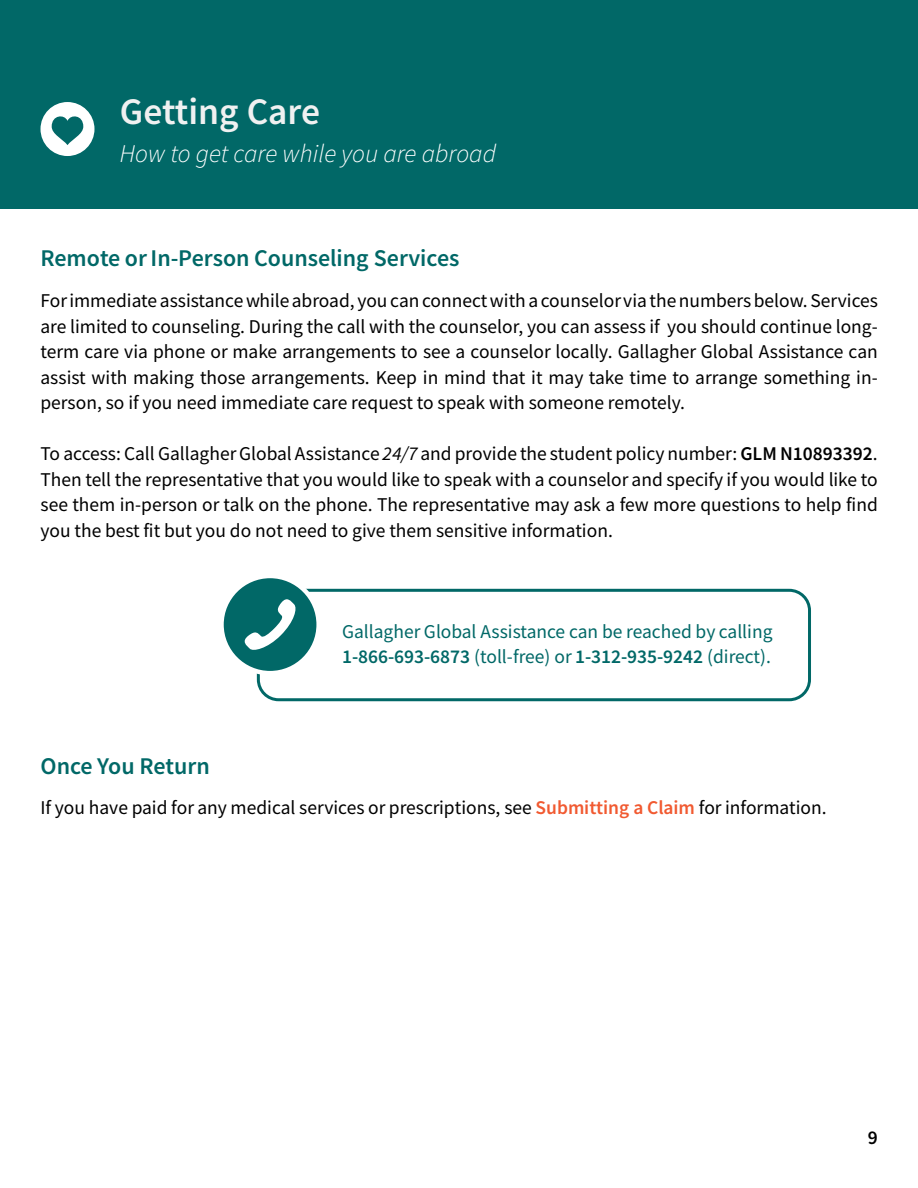
<style>
.page{position:relative;width:918px;height:1188px;background:#fff}
.page>*{position:absolute;margin:0;border:0;box-sizing:border-box;transform-origin:0 0}
.t1{font:37.5px "Source Sans Variable";letter-spacing:.035em;color:#f0f1f1}
.t2{font:italic 25.5px "Source Sans Variable";letter-spacing:.005em;color:#fff}
.t3{font:24px "Source Sans Variable";letter-spacing:.03em;color:#016867}
.t4{font:19.5px/25.5px "Source Sans Variable";letter-spacing:.02em;color:#000;text-align:justify}
.t5{font:19.5px/25.5px "Source Sans Variable";letter-spacing:.02em;color:#016867}
.s1{font-style:italic}
.s2{color:#f15a31}
</style>
<div class="page">
<div style="left:0;top:0;width:918px;height:208px;background:#016867"></div>
<svg style="left:40px;top:102px;width:54px;height:54px"></svg>
<div style="left:257px;top:589px;width:554px;height:112px;border:3px solid #016867;border-radius:20px"></div>
<div style="left:221px;top:576px;width:98px;height:97px;background:#016867;border-radius:50%"></div>
<svg style="left:244px;top:599px;width:52px;height:51px"></svg>
<div style="left:219px;top:574px;width:102px;height:101px;border:4px solid #fff;border-radius:50%"></div>
<h1 class="t1" style="left:120px;top:89px;width:201px">Getting Care</h1>
<h2 class="t2" style="left:120px;top:138px;width:378px">How to get care while you are abroad</h2>
<p class="t3" style="left:40px;top:244px;width:420px">Remote or In-Person Counseling Services</p>
<p class="t4" style="left:40px;top:288px;width:839px">For immediate assistance while abroad, you can connect with a counselor via the numbers below. Services are limited to counseling. During the call with the counselor, you can assess if you should continue long&shy;term care via phone or make arrangements to see a counselor locally. Gallagher Global Assistance can assist with making those arrangements. Keep in mind that it may take time to arrange something in&shy;person, so if you need immediate care request to speak with someone remotely.</p>
<p class="t4" style="left:40px;top:441px;width:839px">To access: Call Gallagher Global Assistance <span class="s1">24/7</span> and provide the student policy number: GLM N10893392.<br>Then tell the representative that you would like to speak with a counselor and specify if you would like to see them in-person or talk on the phone. The representative may ask a few more questions to help find you the best fit but you do not need to give them sensitive information.</p>
<p class="t5" style="left:342px;top:619px;width:431px">Gallagher Global Assistance can be reached by calling<br>1-866-693-6873 (toll-free) or 1-312-935-9242 (direct).</p>
<p class="t3" style="left:40px;top:751px;width:170px">Once You Return</p>
<p class="t4" style="left:40px;top:795px;width:787px">If you have paid for any medical services or prescriptions, see <span class="s2">Submitting a Claim</span> for information.</p>
<p class="t4" style="left:868px;top:1125px;width:11px">9</p>
</div>
